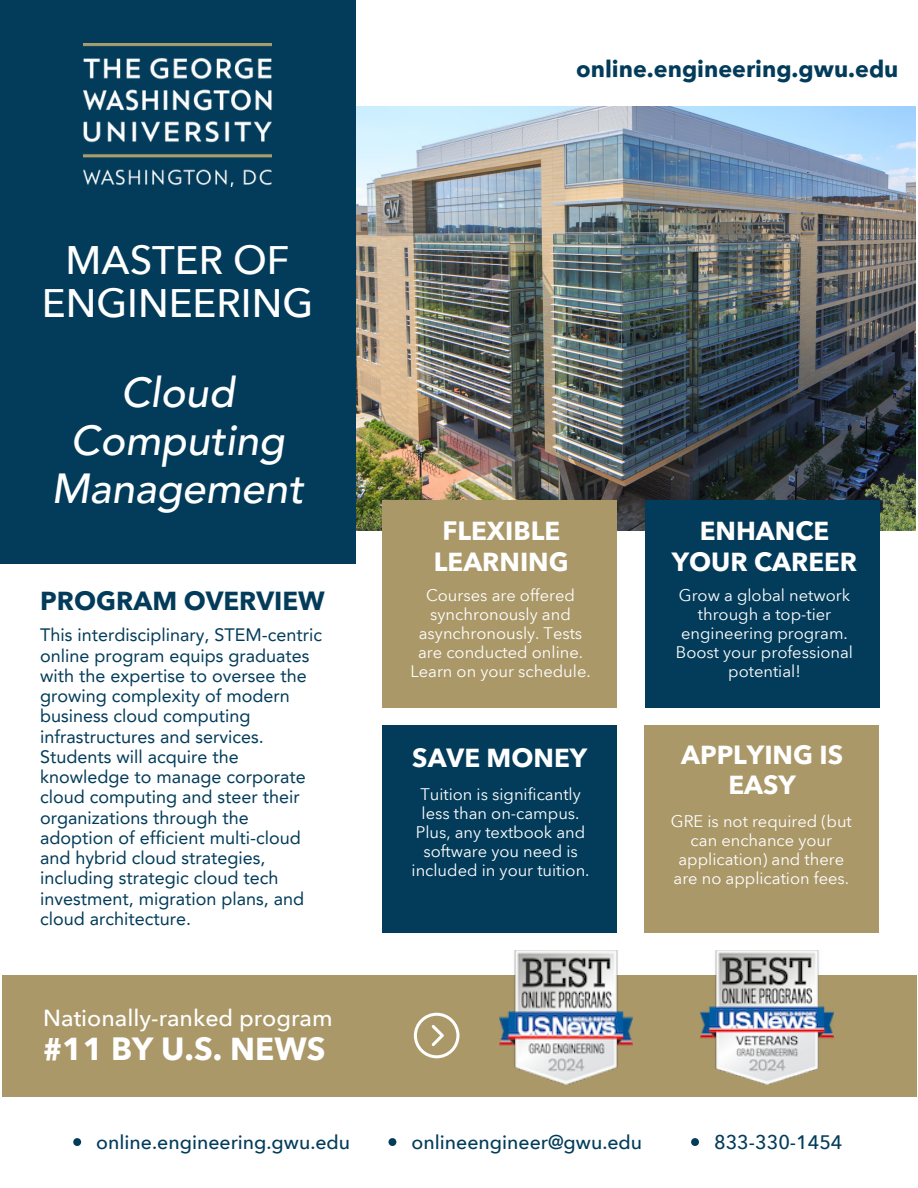
<style>
.page{position:relative;width:918px;height:1188px;background:#fff}
.page>*{position:absolute;margin:0;border:0;box-sizing:border-box;transform-origin:0 0}
.t1{font:italic 500 42px/48.3px "Avenir LT Pro";color:#fff;text-align:center}
.t2{font:500 39.75px/42.8px "Avenir Next Thai Modern";color:#fff;text-align:center}
.t3{font:700 31.65px "Avenir Next Thai Modern";color:#fff}
.t4{font:700 25.95px/30.3px "Avenir Next Thai Modern";color:#fff;text-align:center}
.t5{font:700 25.95px "Avenir Next Thai Modern";color:#033c5a}
.t6{font:700 23.25px "Avenir Next Thai Modern";color:#033c5a}
.t7{font:500 23.25px "Avenir Next Thai Modern";color:#fff}
.t8{font:500 19.5px "Avenir Next Thai Modern";color:#033c5a}
.t9{font:18px/20.2px "Avenir LT Pro";color:#033c5a}
.t10{font:16.5px/19.2px "Avenir Next Thai Modern";color:#fff;text-align:center}
</style>
<div class="page">
<img style="left:355px;top:106px;width:561px;height:425px">
<div style="left:382px;top:501px;width:235px;height:207px;background:#aa9868"></div>
<div style="left:2px;top:975px;width:914px;height:121px;background:#aa9868"></div>
<svg style="left:414px;top:1013px;width:45px;height:45px"></svg>
<div style="left:382px;top:725px;width:235px;height:208px;background:#033c5a"></div>
<div style="left:0;top:0;width:355px;height:563px;background:#033c5a"></div>
<div style="left:644px;top:725px;width:235px;height:208px;background:#aa9868"></div>
<div style="left:645px;top:501px;width:235px;height:207px;background:#033c5a"></div>
<img style="left:84px;top:43px;width:187px;height:143px">
<svg style="left:73px;top:1138px;width:8px;height:8px"></svg>
<svg style="left:389px;top:1138px;width:7px;height:8px"></svg>
<svg style="left:691px;top:1138px;width:8px;height:8px"></svg>
<img style="left:700px;top:951px;width:133px;height:134px">
<img style="left:500px;top:951px;width:133px;height:134px">
<h4 class="t2" style="left:42px;top:236px;width:273px">MASTER OF<br>ENGINEERING</h4>
<p class="t1" style="left:52px;top:372px;width:254px">Cloud<br>Computing<br>Management</p>
<p class="t5" style="left:40px;top:581px;width:286px">PROGRAM OVERVIEW</p>
<h4 class="t9" style="left:40px;top:627px;width:283px">This interdisciplinary, STEM-centric online program equips graduates with the expertise to oversee the growing complexity of modern business cloud computing infrastructures and services.<br>Students will acquire the knowledge to manage corporate cloud computing and steer their organizations through the adoption of efficient multi-cloud and hybrid cloud strategies, including strategic cloud tech investment, migration plans, and cloud architecture.</h4>
<p class="t7" style="left:43px;top:1000px;width:291px">Nationally-ranked program</p>
<h3 class="t3" style="left:43px;top:1025px;width:284px">#11 BY U.S. NEWS</h3>
<h1 class="t6" style="left:576px;top:51px;width:324px">online.engineering.gwu.edu</h1>
<h4 class="t4" style="left:434px;top:515px;width:136px">FLEXIBLE<br>LEARNING</h4>
<h2 class="t10" style="left:410px;top:585px;width:182px">Courses are offered synchronously and asynchronously. Tests are conducted online.<br>Learn on your schedule.</h2>
<h5 class="t4" style="left:412px;top:742px;width:176px">SAVE MONEY</h5>
<h4 class="t10" style="left:412px;top:784px;width:180px">Tuition is significantly less than on-campus.<br>Plus, any textbook and software you need is included in your tuition.</h4>
<h4 class="t4" style="left:672px;top:515px;width:187px">ENHANCE<br>YOUR CAREER</h4>
<p class="t10" style="left:676px;top:585px;width:179px">Grow a global network through a top-tier engineering program.<br>Boost your professional potential!</p>
<p class="t4" style="left:681px;top:738px;width:164px">APPLYING IS<br>EASY</p>
<h6 class="t10" style="left:671px;top:811px;width:182px">GRE is not required (but can enchance your application) and there are no application fees.</h6>
<p class="t8" style="left:96px;top:1127px;width:256px">online.engineering.gwu.edu</p>
<p class="t8" style="left:412px;top:1127px;width:232px">onlineengineer@gwu.edu</p>
<h5 class="t8" style="left:714px;top:1127px;width:130px">833-330-1454</h5>
</div>
